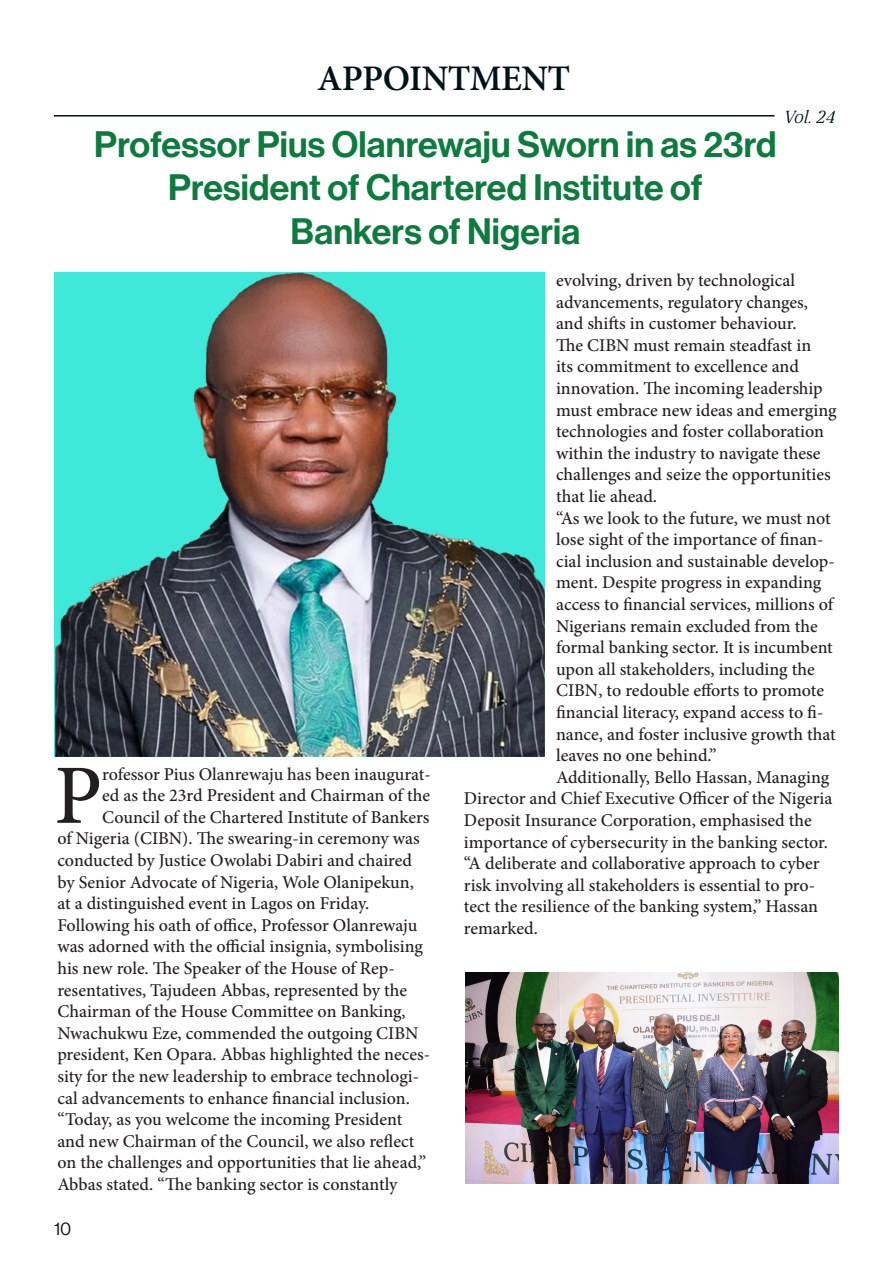
<style>
.page{position:relative;width:893px;height:1263px;background:#fff}
.page>*{position:absolute;margin:0;border:0;box-sizing:border-box;transform-origin:0 0}
.t1{font:500 84.45px "Minion Pro";color:#231f20}
.t2{font:36px/43.2px "Neue Haas Display Mediu";letter-spacing:.005em;color:#0e7b3e;text-align:center}
.t3{font:600 36px "Minion Pro";letter-spacing:-.015em;color:#001218}
.t4{font:500 18px/21.6px "Minion Pro";color:#231f20}
.t5{font:italic 300 18px "Breve News";color:#001218}
.t6{font:18px "Neue Haas Display";color:#231f20}
</style>
<div class="page">
<img style="left:54px;top:272px;width:490px;height:484px">
<img style="left:465px;top:972px;width:374px;height:211px">
<hr style="left:54px;top:115px;width:720px;height:2px;background:#001218">
<p class="t3" style="left:317px;top:53px;width:255px">APPOINTMENT</p>
<p class="t2" style="left:94px;top:123px;width:684px">Professor Pius Olanrewaju Sworn in as 23rd<br>President of Chartered Institute of</p>
<p class="t2" style="left:291px;top:210px;width:291px">Bankers of Nigeria</p>
<p class="t5" style="left:783px;top:106px;width:53px">Vol. 24</p>
<p class="t1" style="left:54px;top:739px;width:50px">P</p>
<p class="t4" style="left:102px;top:763px;width:330px">rofessor Pius Olanrewaju has been inaugurat-</p>
<p class="t4" style="left:102px;top:785px;width:329px">ed as the 23rd President and Chairman of the</p>
<p class="t4" style="left:102px;top:806px;width:329px">Council of the Chartered Institute of Bankers</p>
<p class="t4" style="left:57px;top:828px;width:364px">of Nigeria (CIBN). The swearing-in ceremony was</p>
<p class="t4" style="left:57px;top:849px;width:356px">conducted by Justice Owolabi Dabiri and chaired</p>
<p class="t4" style="left:57px;top:871px;width:358px">by Senior Advocate of Nigeria, Wole Olanipekun,</p>
<p class="t4" style="left:57px;top:893px;width:313px">at a distinguished event in Lagos on Friday.</p>
<p class="t4" style="left:57px;top:914px;width:374px">Following his oath of office, Professor Olanrewaju was adorned with the official insignia, symbolising his new role. The Speaker of the House of Rep&shy;resentatives, Tajudeen Abbas, represented by the Chairman of the House Committee on Banking, Nwachukwu Eze, commended the outgoing CIBN president, Ken Opara. Abbas highlighted the neces&shy;sity for the new leadership to embrace technologi&shy;cal advancements to enhance financial inclusion.</p>
<p class="t4" style="left:57px;top:1109px;width:370px">“Today, as you welcome the incoming President and new Chairman of the Council, we also reflect on the challenges and opportunities that lie ahead,” Abbas stated. “The banking sector is constantly</p>
<p class="t6" style="left:54px;top:1218px;width:19px">10</p>
<p class="t4" style="left:556px;top:269px;width:282px">evolving, driven by technological advancements, regulatory changes, and shifts in customer behaviour.<br>The CIBN must remain steadfast in<br>its commitment to excellence and innovation. The incoming leadership must embrace new ideas and emerging technologies and foster collaboration within the industry to navigate these challenges and seize the opportunities that lie ahead.</p>
<p class="t4" style="left:556px;top:507px;width:281px">“As we look to the future, we must not lose sight of the importance of finan&shy;cial inclusion and sustainable develop&shy;ment. Despite progress in expanding access to financial services, millions of Nigerians remain excluded from the formal banking sector. It is incumbent upon all stakeholders, including the CIBN, to redouble efforts to promote financial literacy, expand access to fi&shy;nance, and foster inclusive growth that leaves no one behind.”</p>
<p class="t4" style="left:464px;top:766px;width:370px;text-indent:92px">Additionally, Bello Hassan, Managing Director and Chief Executive Officer of the Nigeria Deposit Insurance Corporation, emphasised the importance of cybersecurity in the banking sector. “A deliberate and collaborative approach to cyber risk involving all stakeholders is essential to pro&shy;tect the resilience of the banking system,” Hassan remarked.</p>
</div>
